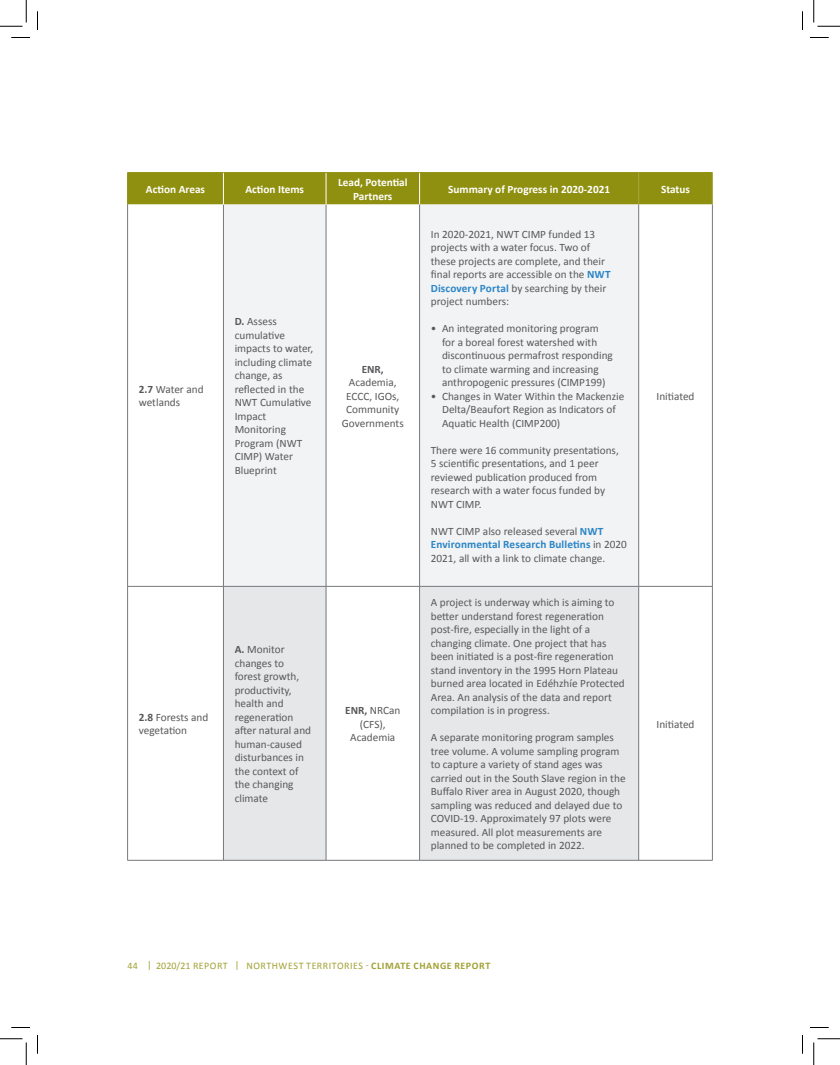
<style>
.page{position:relative;width:840px;height:1065px;background:#fff}
.page>*{position:absolute;margin:0;border:0;box-sizing:border-box;transform-origin:0 0}
.t1{font:11.25px/13.5px "Calibri";color:#57585a}
.t2{font:700 11.25px/13.5px "Calibri";color:#fff;text-align:center}
.t3{font:10px "Calibri";letter-spacing:.05em;color:#a1a134}
.s1{font-weight:700}
.s2{font-weight:700;color:#2a85c7}
</style>
<div class="page">
<div style="left:128px;top:173px;width:584px;height:32px;background:#909010"></div>
<svg style="left:128px;top:205px;width:584px;height:655px"></svg>
<svg style="left:224px;top:205px;width:414px;height:381px;fill:#f2f3f4"></svg>
<svg style="left:224px;top:587px;width:414px;height:273px;fill:#e6e7e9"></svg>
<hr style="left:638px;top:205px;width:1px;height:381px;background:#76787b">
<hr style="left:712px;top:205px;width:1px;height:381px;background:#76787b">
<hr style="left:712px;top:586px;width:1px;height:274px;background:#76787b">
<hr style="left:639px;top:586px;width:73px;height:1px;background:#76787b">
<hr style="left:639px;top:860px;width:74px;height:1px;background:#76787b">
<hr style="left:223px;top:586px;width:103px;height:1px;background:#76787b">
<hr style="left:223px;top:586px;width:1px;height:274px;background:#76787b">
<hr style="left:326px;top:586px;width:1px;height:274px;background:#76787b">
<hr style="left:223px;top:860px;width:103px;height:1px;background:#76787b">
<hr style="left:419px;top:586px;width:220px;height:1px;background:#76787b">
<hr style="left:419px;top:586px;width:1px;height:274px;background:#76787b">
<hr style="left:638px;top:586px;width:1px;height:274px;background:#76787b">
<hr style="left:419px;top:860px;width:220px;height:1px;background:#76787b">
<hr style="left:127px;top:205px;width:1px;height:381px;background:#76787b">
<hr style="left:223px;top:205px;width:1px;height:381px;background:#76787b">
<hr style="left:326px;top:205px;width:1px;height:381px;background:#76787b">
<hr style="left:127px;top:586px;width:1px;height:274px;background:#76787b">
<hr style="left:223px;top:173px;width:1px;height:32px;background:#fff">
<hr style="left:326px;top:173px;width:1px;height:32px;background:#fff">
<hr style="left:419px;top:173px;width:1px;height:32px;background:#fff">
<hr style="left:419px;top:205px;width:1px;height:381px;background:#76787b">
<hr style="left:128px;top:586px;width:95px;height:1px;background:#76787b">
<hr style="left:326px;top:586px;width:93px;height:1px;background:#76787b">
<hr style="left:128px;top:860px;width:95px;height:1px;background:#76787b">
<hr style="left:326px;top:860px;width:93px;height:1px;background:#76787b">
<hr style="left:128px;top:172px;width:95px;height:1px;background:#909010">
<hr style="left:127px;top:173px;width:1px;height:32px;background:#909010">
<hr style="left:223px;top:172px;width:103px;height:1px;background:#909010">
<hr style="left:326px;top:172px;width:94px;height:1px;background:#909010">
<hr style="left:420px;top:172px;width:219px;height:1px;background:#909010">
<hr style="left:639px;top:172px;width:73px;height:1px;background:#909010">
<hr style="left:638px;top:173px;width:1px;height:32px;background:#a6a640">
<hr style="left:712px;top:173px;width:1px;height:32px;background:#a6a640">
<svg style="left:11px;top:37px;width:19px;height:1px"></svg>
<svg style="left:810px;top:37px;width:19px;height:1px"></svg>
<svg style="left:11px;top:1027px;width:19px;height:1px"></svg>
<svg style="left:810px;top:1027px;width:19px;height:1px"></svg>
<svg style="left:37px;top:11px;width:1px;height:19px"></svg>
<svg style="left:37px;top:1035px;width:1px;height:19px"></svg>
<svg style="left:802px;top:11px;width:1px;height:19px"></svg>
<svg style="left:802px;top:1035px;width:1px;height:19px"></svg>
<svg style="left:0;top:0;width:27px;height:27px"></svg>
<svg style="left:0;top:1039px;width:27px;height:26px"></svg>
<svg style="left:814px;top:0;width:26px;height:27px"></svg>
<svg style="left:814px;top:1039px;width:26px;height:26px"></svg>
<p class="t2" style="left:146px;top:182px;width:61px">Action Areas</p>
<p class="t2" style="left:245px;top:182px;width:60px">Action Items</p>
<p class="t2" style="left:338px;top:176px;width:71px">Lead, Potential<br>Partners</p>
<p class="t2" style="left:448px;top:182px;width:163px">Summary of Progress in 2020-2021</p>
<p class="t2" style="left:661px;top:182px;width:30px">Status</p>
<p class="t1" style="left:139px;top:382px;width:66px"><span class="s1">2.7</span> Water and wetlands</p>
<p class="t1" style="left:235px;top:315px;width:80px"><span class="s1">D.</span> Assess cumulative impacts to water, including climate change, as reflected in the<br>NWT Cumulative<br>Impact<br>Monitoring<br>Program (NWT<br>CIMP) Water<br>Blueprint</p>
<p class="t1" style="left:139px;top:710px;width:71px"><span class="s1">2.8</span> Forests and vegetation</p>
<p class="t1" style="left:235px;top:643px;width:78px"><span class="s1">A.</span> Monitor changes to forest growth, productivity, health and regeneration after natural and human-caused disturbances in the context of the changing climate</p>
<p class="t1" style="left:342px;top:362px;width:63px;text-align:center"><span class="s1">ENR,<br></span>Academia,<br>ECCC, IGOs,<br>Community<br>Governments</p>
<p class="t1" style="left:345px;top:704px;width:57px;text-align:center"><span class="s1">ENR,</span> NRCan (CFS),<br>Academia</p>
<p class="t1" style="left:431px;top:227px;width:181px">In 2020-2021, NWT CIMP funded 13 projects with a water focus. Two of these projects are complete, and their final reports are accessible on the <span class="s2">NWT Discovery Portal</span> by searching by their project numbers:</p>
<p class="t1" style="left:442px;top:322px;width:172px;text-indent:-11px">• An integrated monitoring program for a boreal forest watershed with discontinuous permafrost responding to climate warming and increasing anthropogenic pressures (CIMP199)</p>
<p class="t1" style="left:442px;top:389px;width:184px;text-indent:-11px">• Changes in Water Within the Mackenzie<br>Delta/Beaufort Region as Indicators of<br>Aquatic Health (CIMP200)</p>
<p class="t1" style="left:431px;top:443px;width:189px">There were 16 community presentations,<br>5 scientific presentations, and 1 peer reviewed publication produced from research with a water focus funded by<br>NWT CIMP.</p>
<p class="t1" style="left:431px;top:524px;width:198px">NWT CIMP also released several <span class="s2">NWT<br>Environmental Research Bulletins</span> in 2020<br>2021, all with a link to climate change.</p>
<p class="t1" style="left:431px;top:596px;width:196px">A project is underway which is aiming to better understand forest regeneration post-fire, especially in the light of a changing climate. One project that has been initiated is a post-fire regeneration stand inventory in the 1995 Horn Plateau burned area located in Edéhzhíe Protected Area. An analysis of the data and report compilation is in progress.</p>
<p class="t1" style="left:431px;top:731px;width:196px">A separate monitoring program samples tree volume. A volume sampling program to capture a variety of stand ages was carried out in the South Slave region in the Buffalo River area in August 2020, though sampling was reduced and delayed due to COVID-19. Approximately 97 plots were measured. All plot measurements are planned to be completed in 2022.</p>
<p class="t1" style="left:657px;top:389px;width:40px">Initiated</p>
<p class="t1" style="left:657px;top:717px;width:40px">Initiated</p>
<p class="t3" style="left:128px;top:960px;width:364px">44 | 2020/21 REPORT | NORTHWEST TERRITORIES - <span class="s1">CLIMATE CHANGE REPORT</span></p>
</div>
